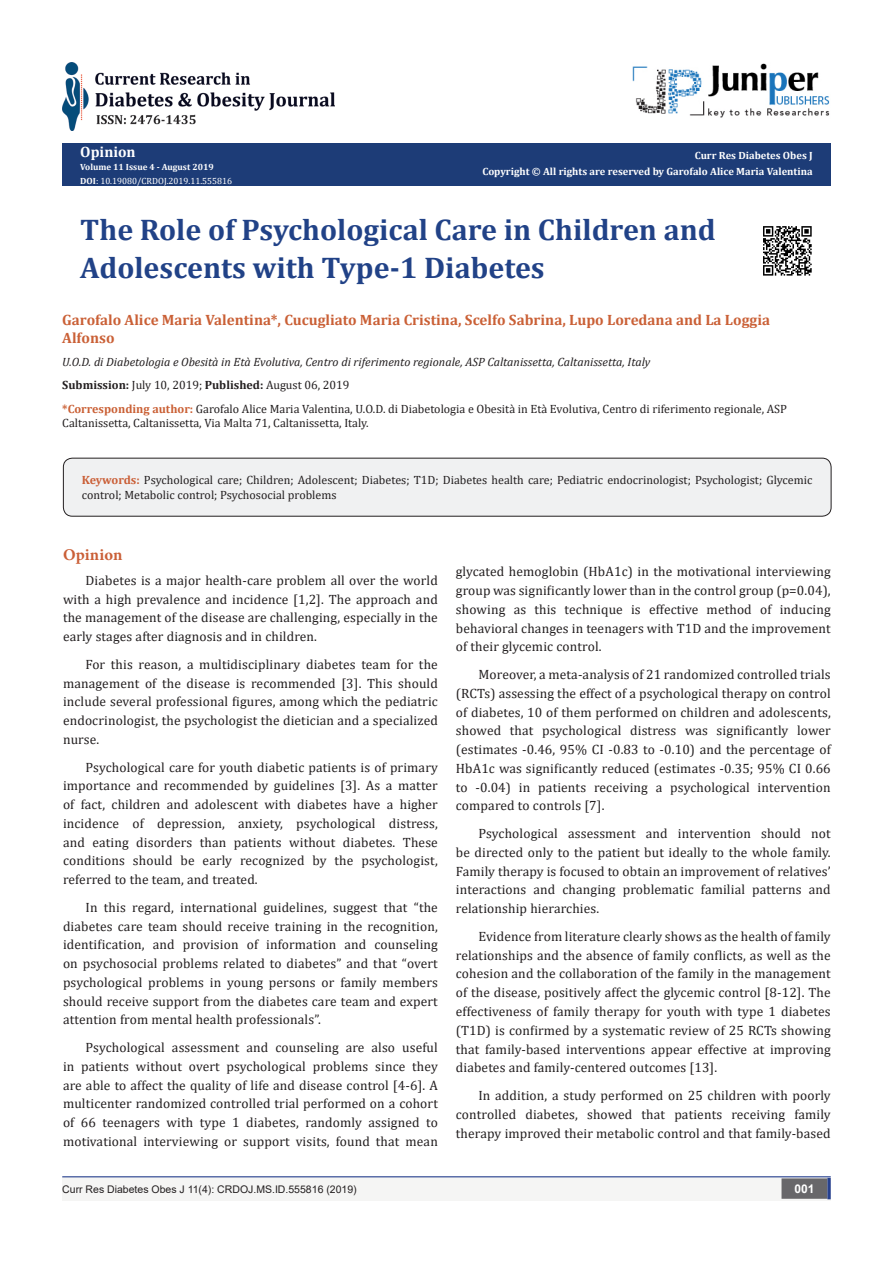
<style>
.page{position:relative;width:893px;height:1263px;background:#fff}
.page>*{position:absolute;margin:0;border:0;box-sizing:border-box;transform-origin:0 0}
.t1{font:700 30px/37.5px "Cambria";color:#214287}
.t2{font:700 16.5px "Minion Pro";letter-spacing:.01em;color:#ca5f37}
.t3{font:700 15px/18px "Cambria";color:#ca6036}
.t4{font:700 15px "Cambria";color:#fff}
.t5{font:13.5px/18.8px "Cambria";letter-spacing:.01em;color:#231f20;text-align:justify}
.t6{font:12px/14.4px "Cambria";color:#231f20}
.t7{font:italic 12px "Cambria";color:#231f20}
.t8{font:700 12px "Arial";color:#fff}
.t9{font:700 10.5px "Cambria";color:#fff}
.t10{font:10.5px "Arial";color:#231f20}
.t11{font:9px "Cambria";color:#fff}
.t12{font:700 9px "Cambria";color:#fff}
.s1{font-weight:700;color:#fffefc}
.s2{font-weight:700}
.s3{font-weight:700;color:#ca6035}
.s4{font-weight:700;color:#ca5f37}
</style>
<div class="page">
<div style="left:62px;top:143px;width:769px;height:43px;background:#1d3c77"></div>
<div style="left:62px;top:1177px;width:494px;height:24px;background:#f5f5f4"></div>
<div style="left:503px;top:1177px;width:328px;height:24px;background:#f5f5f4"></div>
<div style="left:782px;top:1179px;width:45px;height:19px;background:#68676a"></div>
<div style="left:781px;top:1178px;width:46px;height:21px;border:2px solid #68676a"></div>
<svg style="left:827px;top:1178px;width:4px;height:21px"></svg>
<hr style="left:62px;top:1176px;width:769px;height:1px;background:#253f8e">
<img style="left:633px;top:63px;width:197px;height:55px">
<img style="left:62px;top:62px;width:273px;height:69px">
<div style="left:63px;top:458px;width:768px;height:58px;background:#f0f1f2;border-radius:9px"></div>
<div style="left:63px;top:458px;width:768px;height:59px;border:1px solid #231f20;border-radius:9px"></div>
<img style="left:763px;top:226px;width:49px;height:50px">
<p class="t4" style="left:80px;top:141px;width:57px">Opinion</p>
<p class="t12" style="left:80px;top:161px;width:135px">Volume 11 Issue 4 - August 2019</p>
<p class="t11" style="left:80px;top:175px;width:153px"><span class="s1">DOI</span>: 10.19080/CRDOJ.2019.11.555816</p>
<p class="t9" style="left:695px;top:148px;width:119px">Curr Res Diabetes Obes J</p>
<p class="t9" style="left:482px;top:164px;width:332px">Copyright © All rights are reserved by Garofalo Alice Maria Valentina</p>
<p class="t1" style="left:80px;top:210px;width:637px">The Role of Psychological Care in Children and<br>Adolescents with Type-1 Diabetes</p>
<p class="t3" style="left:62px;top:310px;width:709px">Garofalo Alice Maria Valentina*, Cucugliato Maria Cristina, Scelfo Sabrina, Lupo Loredana and La Loggia<br>Alfonso</p>
<p class="t7" style="left:62px;top:353px;width:590px">U.O.D. di Diabetologia e Obesità in Età Evolutiva, Centro di riferimento regionale, ASP Caltanissetta, Caltanissetta, Italy</p>
<p class="t6" style="left:62px;top:378px;width:289px"><span class="s2">Submission:</span> July 10, 2019; <span class="s2">Published:</span> August 06, 2019</p>
<p class="t6" style="left:62px;top:401px;width:726px"><span class="s3">*Corresponding author:</span> Garofalo Alice Maria Valentina, U.O.D. di Diabetologia e Obesità in Età Evolutiva, Centro di riferimento regionale, ASP<br>Caltanissetta, Caltanissetta, Via Malta 71, Caltanissetta, Italy.</p>
<p class="t6" style="left:82px;top:472px;width:732px;line-height:15.8px"><span class="s4">Keywords:</span> Psychological care; Children; Adolescent; Diabetes; T1D; Diabetes health care; Pediatric endocrinologist; Psychologist; Glycemic control; Metabolic control; Psychosocial problems</p>
<p class="t2" style="left:63px;top:543px;width:61px">Opinion</p>
<p class="t5" style="left:63px;top:571px;width:376px;text-indent:22px">Diabetes is a major health-care problem all over the world with a high prevalence and incidence [1,2]. The approach and the management of the disease are challenging, especially in the early stages after diagnosis and in children.</p>
<p class="t5" style="left:63px;top:655px;width:376px;text-indent:22px">For this reason, a multidisciplinary diabetes team for the management of the disease is recommended [3]. This should include several professional figures, among which the pediatric endocrinologist, the psychologist the dietician and a specialized nurse.</p>
<p class="t5" style="left:63px;top:757px;width:376px;text-indent:22px">Psychological care for youth diabetic patients is of primary importance and recommended by guidelines [3]. As a matter of fact, children and adolescent with diabetes have a higher incidence of depression, anxiety, psychological distress, and eating disorders than patients without diabetes. These conditions should be early recognized by the psychologist, referred to the team, and treated.</p>
<p class="t5" style="left:63px;top:898px;width:376px;text-indent:22px">In this regard, international guidelines, suggest that “the diabetes care team should receive training in the recognition, identification, and provision of information and counseling on psychosocial problems related to diabetes” and that “overt psychological problems in young persons or family members should receive support from the diabetes care team and expert attention from mental health professionals”.</p>
<p class="t5" style="left:63px;top:1038px;width:376px;text-indent:22px">Psychological assessment and counseling are also useful in patients without overt psychological problems since they are able to affect the quality of life and disease control [4-6]. A multicenter randomized controlled trial performed on a cohort of 66 teenagers with type 1 diabetes, randomly assigned to motivational interviewing or support visits, found that mean</p>
<p class="t5" style="left:456px;top:562px;width:376px">glycated hemoglobin (HbA1c) in the motivational interviewing group was significantly lower than in the control group (p=0.04), showing as this technique is effective method of inducing behavioral changes in teenagers with T1D and the improvement of their glycemic control.</p>
<p class="t5" style="left:456px;top:665px;width:376px;text-indent:22px">Moreover, a meta-analysis of 21 randomized controlled trials (RCTs) assessing the effect of a psychological therapy on control of diabetes, 10 of them performed on children and adolescents, showed that psychological distress was significantly lower (estimates -0.46, 95% CI -0.83 to -0.10) and the percentage of HbA1c was significantly reduced (estimates -0.35; 95% CI 0.66 to -0.04) in patients receiving a psychological intervention compared to controls [7].</p>
<p class="t5" style="left:456px;top:824px;width:376px;text-indent:22px">Psychological assessment and intervention should not be directed only to the patient but ideally to the whole family.<br>Family therapy is focused to obtain an improvement of relatives’ interactions and changing problematic familial patterns and relationship hierarchies.</p>
<p class="t5" style="left:456px;top:927px;width:376px;text-indent:22px">Evidence from literature clearly shows as the health of family relationships and the absence of family conflicts, as well as the cohesion and the collaboration of the family in the management of the disease, positively affect the glycemic control [8-12]. The effectiveness of family therapy for youth with type 1 diabetes (T1D) is confirmed by a systematic review of 25 RCTs showing that family-based interventions appear effective at improving diabetes and family-centered outcomes [13].</p>
<p class="t5" style="left:456px;top:1086px;width:376px;text-indent:22px">In addition, a study performed on 25 children with poorly controlled diabetes, showed that patients receiving family therapy improved their metabolic control and that family-based</p>
<p class="t10" style="left:62px;top:1182px;width:296px">Curr Res Diabetes Obes J 11(4): CRDOJ.MS.ID.555816 (2019)</p>
<p class="t8" style="left:794px;top:1180px;width:22px">001</p>
</div>
